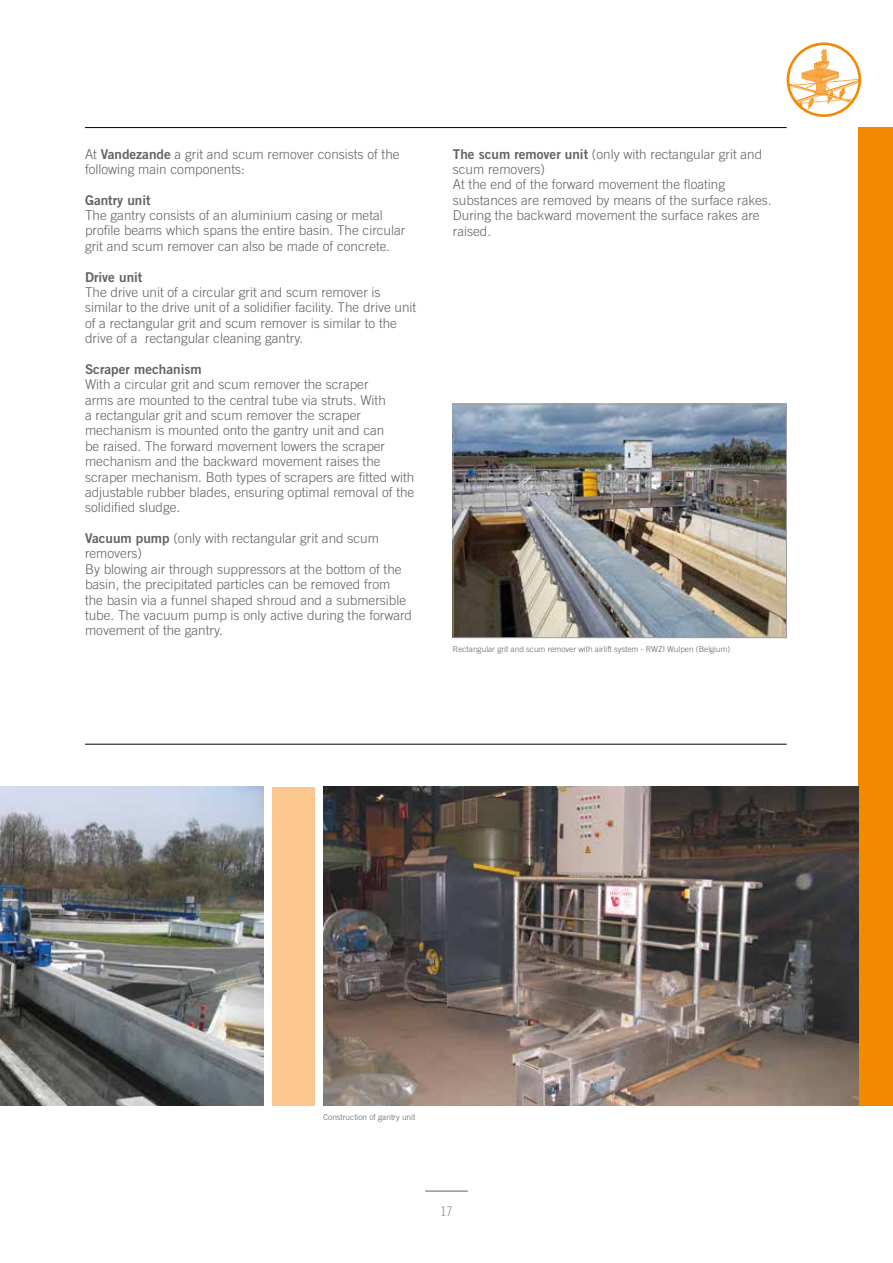
<style>
.page{position:relative;width:893px;height:1263px;background:#fff}
.page>*{position:absolute;margin:0;border:0;box-sizing:border-box;transform-origin:0 0}
.t1{font:300 13.5px/15.5px "Trade Gothic LT Std";color:#646363}
.t2{font:13.5px "Trade Gothic LT Std Bd 2";color:#646363}
.t3{font:13.5px "Trade Gothic LT Std Cn 18";color:#9d9d9c}
.t4{font:300 8.25px "Trade Gothic LT Std";color:#646363}
.s1{font-family:"Trade Gothic LT Std Bd 2";font-weight:400}
</style>
<div class="page">
<svg style="left:787px;top:43px;width:74px;height:74px"></svg>
<div style="left:859px;top:128px;width:34px;height:978px;background:#f18a00"></div>
<hr style="left:85px;top:127px;width:702px;height:1px;background:#000">
<hr style="left:85px;top:744px;width:702px;height:1px;background:#000">
<hr style="left:425px;top:1191px;width:43px;height:1px;background:#646363">
<div style="left:272px;top:787px;width:43px;height:319px;background:#fbc78c"></div>
<img style="left:455px;top:406px;width:330px;height:230px">
<div style="left:453px;top:404px;width:334px;height:234px;border:1px solid #9d9d9c"></div>
<img style="left:0;top:787px;width:264px;height:319px">
<img style="left:323px;top:787px;width:536px;height:319px">
<p class="t1" style="left:85px;top:146px;width:316px">At <span class="s1">Vandezande</span> a grit and scum remover consists of the following main components:</p>
<p class="t2" style="left:85px;top:192px;width:67px">Gantry unit</p>
<p class="t1" style="left:85px;top:207px;width:322px">The gantry consists of an aluminium casing or metal profile beams which spans the entire basin. The circular grit and scum remover can also be made of concrete.</p>
<p class="t2" style="left:85px;top:268px;width:59px">Drive unit</p>
<p class="t1" style="left:85px;top:284px;width:333px">The drive unit of a circular grit and scum remover is similar to the drive unit of a solidifier facility. The drive unit of a rectangular grit and scum remover is similar to the drive of a rectangular cleaning gantry.</p>
<p class="t2" style="left:85px;top:361px;width:118px">Scraper mechanism</p>
<p class="t1" style="left:85px;top:377px;width:331px">With a circular grit and scum remover the scraper<br>arms are mounted to the central tube via struts. With<br>a rectangular grit and scum remover the scraper mechanism is mounted onto the gantry unit and can<br>be raised. The forward movement lowers the scraper mechanism and the backward movement raises the scraper mechanism. Both types of scrapers are fitted with adjustable rubber blades, ensuring optimal removal of the solidified sludge.</p>
<p class="t1" style="left:85px;top:530px;width:329px"><span class="s1">Vacuum pump</span> (only with rectangular grit and scum removers)<br>By blowing air through suppressors at the bottom of the basin, the precipitated particles can be removed from<br>the basin via a funnel shaped shroud and a submersible tube. The vacuum pump is only active during the forward movement of the gantry.</p>
<p class="t1" style="left:453px;top:146px;width:320px"><span class="s1">The scum remover unit</span> (only with rectangular grit and scum removers)<br>At the end of the forward movement the floating substances are removed by means of the surface rakes.<br>During the backward movement the surface rakes are raised.</p>
<p class="t4" style="left:453px;top:644px;width:279px">Rectangular grit and scum remover with airlift system - RWZI Wulpen (Belgium)</p>
<p class="t4" style="left:323px;top:1112px;width:94px">Construction of gantry unit</p>
<p class="t3" style="left:440px;top:1203px;width:13px">17</p>
</div>
